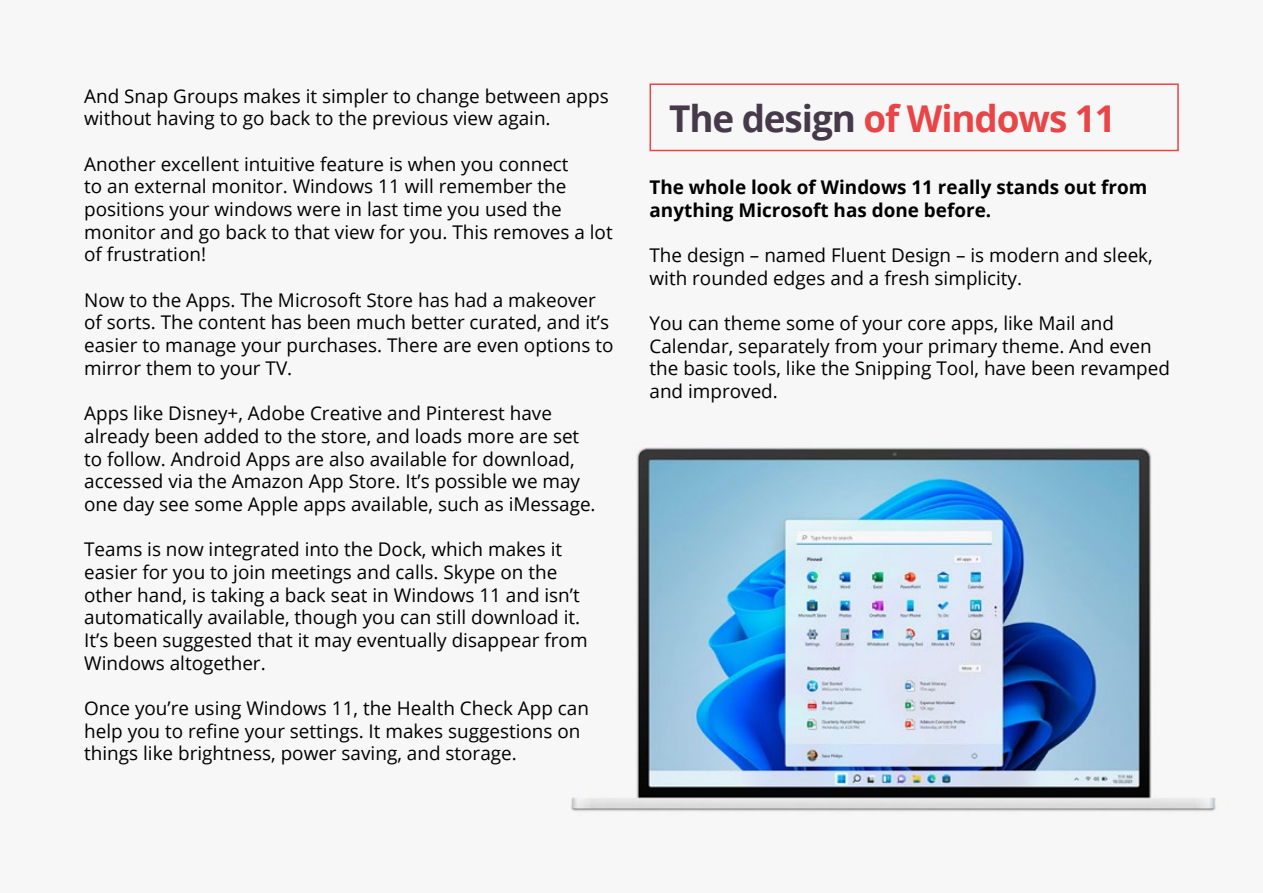
<style>
.page{position:relative;width:1263px;height:893px;background:#f7f7f7}
.page>*{position:absolute;margin:0;border:0;box-sizing:border-box;transform-origin:0 0}
.t1{font:700 36.9px "Open Sans";letter-spacing:-.03em;color:#e94547}
.t2{font:18.9px/22.6px "Open Sans";color:#000}
.t3{font:700 18.9px/22.6px "Open Sans";color:#000}
.s1{color:#463a4a}
</style>
<div class="page">
<img style="left:571px;top:447px;width:645px;height:365px">
<div style="left:649px;top:83px;width:530px;height:68px;border:2px solid #e94547"></div>
<p class="t2" style="left:84px;top:84px;width:526px">And Snap Groups makes it simpler to change between apps without having to go back to the previous view again.</p>
<p class="t2" style="left:84px;top:152px;width:530px">Another excellent intuitive feature is when you connect<br>to an external monitor. Windows 11 will remember the positions your windows were in last time you used the monitor and go back to that view for you. This removes a lot of frustration!</p>
<p class="t2" style="left:84px;top:288px;width:531px">Now to the Apps. The Microsoft Store has had a makeover of sorts. The content has been much better curated, and it’s easier to manage your purchases. There are even options to mirror them to your TV.</p>
<p class="t2" style="left:84px;top:401px;width:513px">Apps like Disney+, Adobe Creative and Pinterest have already been added to the store, and loads more are set to follow. Android Apps are also available for download, accessed via the Amazon App Store. It’s possible we may one day see some Apple apps available, such as iMessage.</p>
<p class="t2" style="left:84px;top:538px;width:505px">Teams is now integrated into the Dock, which makes it easier for you to join meetings and calls. Skype on the other hand, is taking a back seat in Windows 11 and isn’t automatically available, though you can still download it.<br>It’s been suggested that it may eventually disappear from Windows altogether.</p>
<p class="t2" style="left:84px;top:696px;width:506px">Once you’re using Windows 11, the Health Check App can help you to refine your settings. It makes suggestions on things like brightness, power saving, and storage.</p>
<h1 class="t1" style="left:669px;top:93px;width:448px"><span class="s1">The design</span> of Windows 11</h1>
<p class="t3" style="left:649px;top:175px;width:499px">The whole look of Windows 11 really stands out from anything Microsoft has done before.</p>
<p class="t2" style="left:649px;top:243px;width:505px">The design – named Fluent Design – is modern and sleek, with rounded edges and a fresh simplicity.</p>
<p class="t2" style="left:649px;top:311px;width:522px">You can theme some of your core apps, like Mail and Calendar, separately from your primary theme. And even the basic tools, like the Snipping Tool, have been revamped and improved.</p>
</div>
